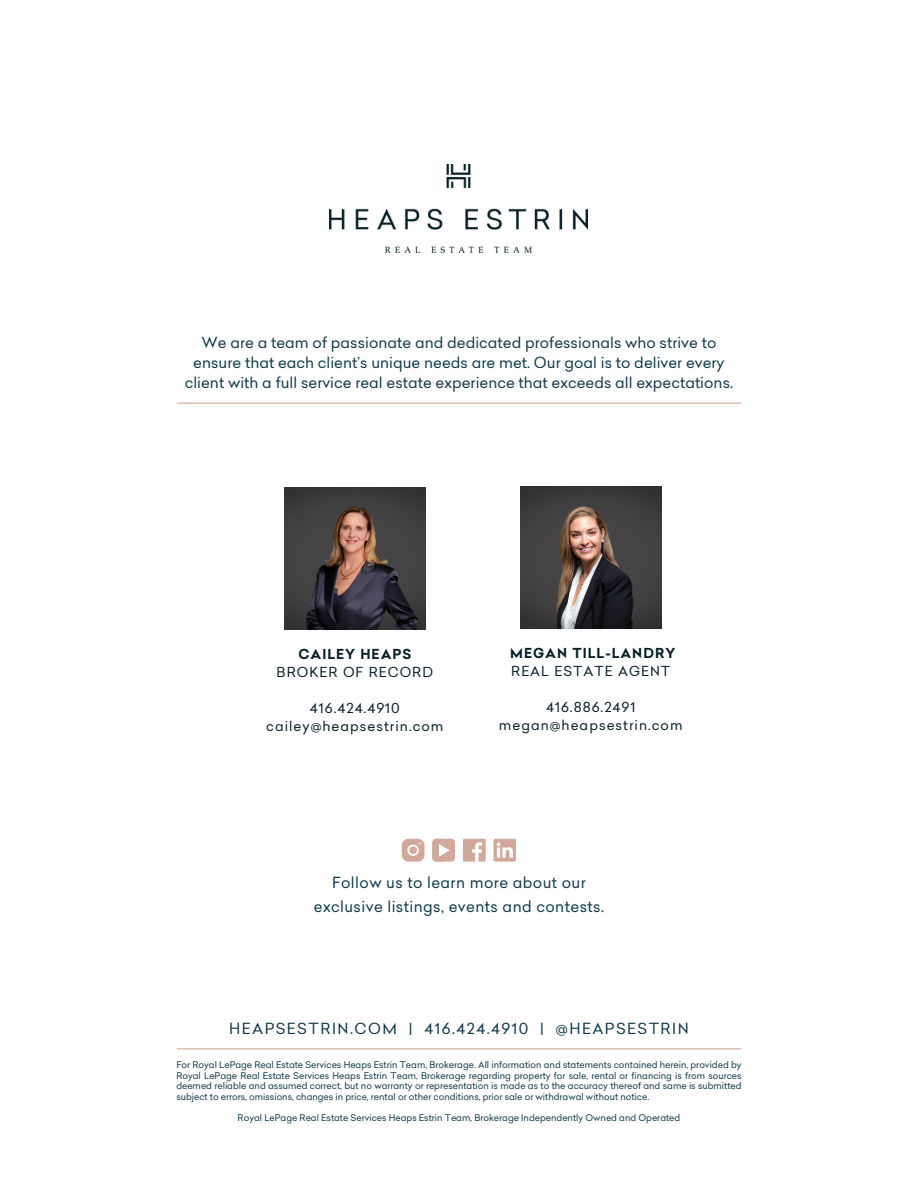
<style>
.page{position:relative;width:918px;height:1188px;background:#fff}
.page>*{position:absolute;margin:0;border:0;box-sizing:border-box;transform-origin:0 0}
.t1{font:15px/20.2px "Celias";letter-spacing:.005em;color:#0e3b4a;text-align:center}
.t2{font:15px/23.7px "Celias";letter-spacing:.03em;color:#0e3b4a;text-align:center}
.t3{font:15px "Celias";letter-spacing:.1em;color:#0e3b4a}
.t4{font:13.5px/18px "Celias";letter-spacing:.075em;color:#072028;text-align:center}
.t5{font:700 13.5px "Celias";letter-spacing:.075em;color:#072028}
.t6{font:9px/10.5px "Celias";color:#0e3b4a;text-align:justify}
</style>
<div class="page">
<svg style="left:402px;top:839px;width:22px;height:22px"></svg>
<div style="left:432px;top:839px;width:23px;height:22px;background:#d1a899;border-radius:4px"></div>
<svg style="left:432px;top:839px;width:18px;height:22px"></svg>
<div style="left:463px;top:839px;width:22px;height:22px;background:#d1a899"></div>
<svg style="left:472px;top:842px;width:10px;height:19px"></svg>
<svg style="left:493px;top:839px;width:23px;height:22px"></svg>
<hr style="left:177px;top:1048px;width:564px;height:1px;background:#d1a899">
<img style="left:330px;top:165px;width:258px;height:88px">
<hr style="left:177px;top:403px;width:564px;height:1px;background:#d1a899">
<img style="left:521px;top:487px;width:140px;height:142px">
<img style="left:285px;top:487px;width:140px;height:142px">
<p class="t1" style="left:185px;top:334px;width:550px">We are a team of passionate and dedicated professionals who strive to ensure that each client’s unique needs are met. Our goal is to deliver every client with a full service real estate experience that exceeds all expectations.</p>
<h2 class="t5" style="left:298px;top:649px;width:114px">CAILEY HEAPS</h2>
<h2 class="t4" style="left:277px;top:665px;width:158px">BROKER OF RECORD</h2>
<h2 class="t4" style="left:266px;top:701px;width:179px">416.424.4910 cailey@heapsestrin.com</h2>
<h2 class="t5" style="left:510px;top:648px;width:167px">MEGAN TILL-LANDRY</h2>
<h2 class="t4" style="left:511px;top:664px;width:161px">REAL ESTATE AGENT</h2>
<h2 class="t4" style="left:499px;top:700px;width:185px">416.886.2491 megan@heapsestrin.com</h2>
<p class="t2" style="left:314px;top:873px;width:292px">Follow us to learn more about our exclusive listings, events and contests.</p>
<p class="t3" style="left:229px;top:1022px;width:461px">HEAPSESTRIN.COM | 416.424.4910 | @HEAPSESTRIN</p>
<h2 class="t6" style="left:176px;top:1061px;width:567px">For Royal LePage Real Estate Services Heaps Estrin Team, Brokerage. All information and statements contained herein, provided by Royal LePage Real Estate Services Heaps Estrin Team, Brokerage regarding property for sale, rental or financing is from sources deemed reliable and assumed correct, but no warranty or representation is made as to the accuracy thereof and same is submitted subject to errors, omissions, changes in price, rental or other conditions, prior sale or withdrawal without notice.</h2>
<p class="t6" style="left:238px;top:1114px;width:444px">Royal LePage Real Estate Services Heaps Estrin Team, Brokerage Independently Owned and Operated</p>
</div>
